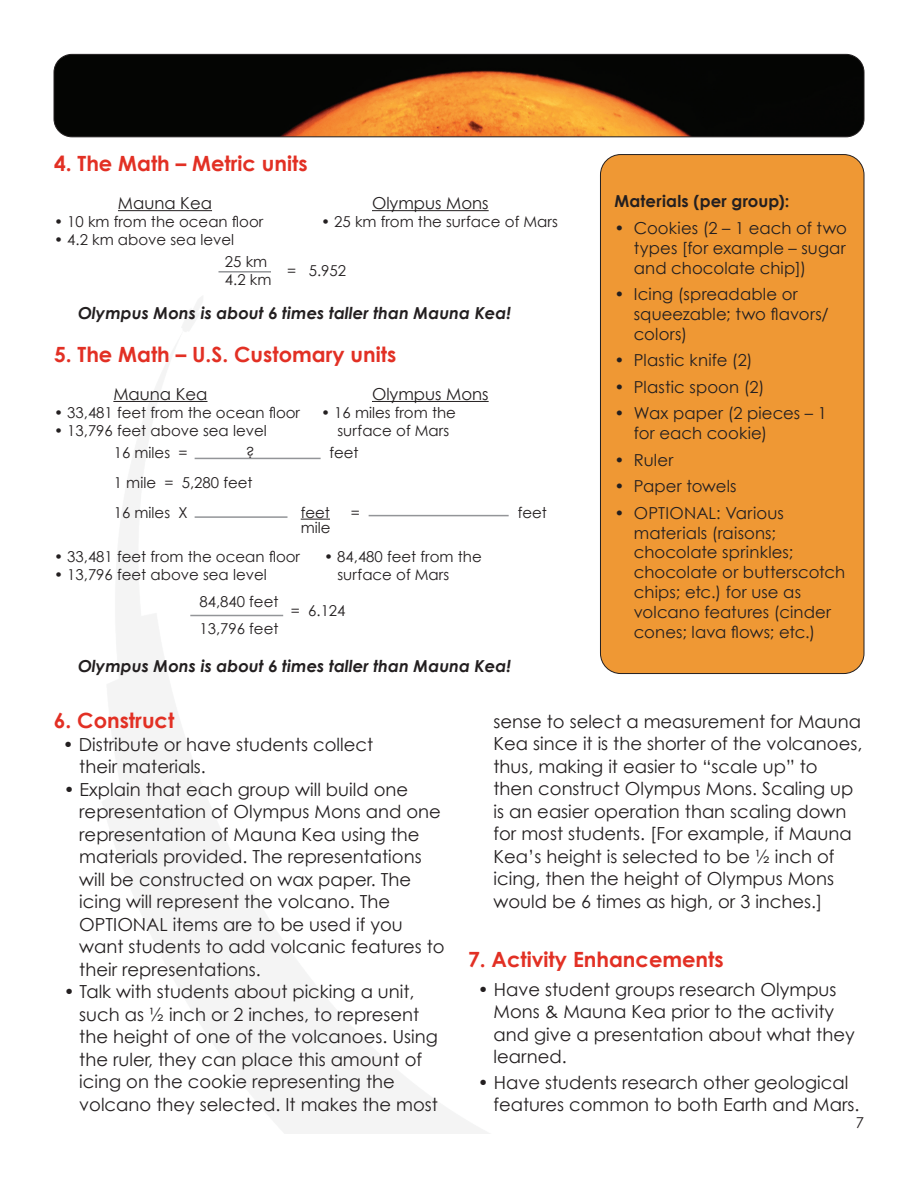
<style>
.page{position:relative;width:918px;height:1188px;background:#fff}
.page>*{position:absolute;margin:0;border:0;box-sizing:border-box;transform-origin:0 0}
.t1{font:700 21px "Century Gothic";color:#e23024}
.t2{font:18px/22.5px "Century Gothic";color:#231f20}
.t3{font:16.5px/19.8px "Century Gothic";letter-spacing:.005em;color:#231f20}
.t4{font:italic 700 16.5px "Century Gothic";color:#231f20}
.t5{font:700 16.5px "Century Gothic";letter-spacing:.015em;color:#231f20}
.t6{font:15px/30px "Century Gothic";color:#231f20}
</style>
<div class="page">
<hr style="left:118px;top:210px;width:94px;height:1px;background:#231f20">
<hr style="left:372px;top:210px;width:117px;height:1px;background:#231f20">
<hr style="left:113px;top:401px;width:94px;height:1px;background:#231f20">
<hr style="left:372px;top:401px;width:117px;height:1px;background:#231f20">
<hr style="left:219px;top:271px;width:52px;height:2px;background:#939598">
<svg style="left:301px;top:519px;width:29px;height:1px"></svg>
<hr style="left:195px;top:458px;width:126px;height:1px;background:#939598">
<hr style="left:195px;top:516px;width:93px;height:2px;background:#939598">
<hr style="left:369px;top:515px;width:140px;height:1px;background:#939598">
<hr style="left:190px;top:615px;width:93px;height:1px;background:#939598">
<div style="left:600px;top:155px;width:264px;height:519px;background:#ef9834;border-radius:20px"></div>
<div style="left:600px;top:154px;width:264px;height:520px;border:1px solid #231f20;border-radius:20px"></div>
<img style="left:54px;top:54px;width:810px;height:83px">
<div style="left:54px;top:54px;width:810px;height:83px;border:1px solid #231f20;border-radius:18px"></div>
<p class="t1" style="left:54px;top:150px;width:255px">4. The Math – Metric units</p>
<p class="t3" style="left:118px;top:193px;width:96px">Mauna Kea</p>
<p class="t3" style="left:372px;top:193px;width:118px">Olympus Mons</p>
<p class="t6" style="left:54px;top:206px;width:211px">• 10 km from the ocean floor</p>
<p class="t6" style="left:321px;top:206px;width:238px">• 25 km from the surface of Mars</p>
<p class="t6" style="left:54px;top:224px;width:182px">• 4.2 km above sea level</p>
<p class="t5" style="left:614px;top:191px;width:177px">Materials (per group):</p>
<p class="t3" style="left:634px;top:218px;width:215px;text-align:justify;text-indent:-20px">• Cookies (2 – 1 each of two types [for example – sugar and chocolate chip])</p>
<p class="t3" style="left:634px;top:284px;width:196px;text-indent:-20px">• Icing (spreadable or squeezable; two flavors/ colors)</p>
<p class="t3" style="left:614px;top:350px;width:140px">• Plastic knife (2)</p>
<p class="t3" style="left:614px;top:377px;width:152px">• Plastic spoon (2)</p>
<p class="t3" style="left:634px;top:403px;width:194px;text-indent:-20px">• Wax paper (2 pieces – 1 for each cookie)</p>
<p class="t3" style="left:614px;top:450px;width:61px">• Ruler</p>
<p class="t3" style="left:614px;top:476px;width:124px">• Paper towels</p>
<p class="t3" style="left:634px;top:503px;width:213px;text-indent:-20px">• OPTIONAL: Various materials (raisons; chocolate sprinkles; chocolate or butterscotch chips; etc.) for use as volcano features (cinder cones; lava flows; etc.)</p>
<p class="t6" style="left:225px;top:247px;width:44px">25 km</p>
<p class="t6" style="left:287px;top:256px;width:60px">= 5.952</p>
<p class="t6" style="left:225px;top:265px;width:48px">4.2 km</p>
<p class="t4" style="left:78px;top:302px;width:434px">Olympus Mons is about 6 times taller than Mauna Kea!</p>
<p class="t1" style="left:54px;top:341px;width:344px">5. The Math – U.S. Customary units</p>
<p class="t3" style="left:113px;top:384px;width:96px">Mauna Kea</p>
<p class="t3" style="left:372px;top:384px;width:118px">Olympus Mons</p>
<p class="t6" style="left:54px;top:397px;width:248px">• 33,481 feet from the ocean floor</p>
<p class="t6" style="left:321px;top:397px;width:137px">• 16 miles from the</p>
<p class="t6" style="left:54px;top:415px;width:214px">• 13,796 feet above sea level</p>
<p class="t6" style="left:337px;top:415px;width:113px">surface of Mars</p>
<p class="t6" style="left:114px;top:437px;width:75px">16 miles =</p>
<p class="t6" style="left:246px;top:437px;width:10px">?</p>
<p class="t6" style="left:329px;top:437px;width:31px">feet</p>
<p class="t6" style="left:114px;top:467px;width:140px">1 mile = 5,280 feet<br>16 miles X</p>
<p class="t6" style="left:301px;top:497px;width:31px">feet</p>
<p class="t6" style="left:351px;top:497px;width:11px">=</p>
<p class="t6" style="left:518px;top:497px;width:31px">feet</p>
<p class="t6" style="left:301px;top:512px;width:31px">mile</p>
<p class="t6" style="left:54px;top:541px;width:248px">• 33,481 feet from the ocean floor</p>
<p class="t6" style="left:324px;top:541px;width:159px">• 84,480 feet from the</p>
<p class="t6" style="left:54px;top:559px;width:214px">• 13,796 feet above sea level</p>
<p class="t6" style="left:337px;top:559px;width:113px">surface of Mars</p>
<p class="t6" style="left:199px;top:586px;width:81px">84,840 feet</p>
<p class="t6" style="left:291px;top:595px;width:56px">= 6.124</p>
<p class="t6" style="left:199px;top:613px;width:81px">13,796 feet</p>
<p class="t4" style="left:78px;top:655px;width:434px">Olympus Mons is about 6 times taller than Mauna Kea!</p>
<p class="t1" style="left:54px;top:708px;width:122px">6. Construct</p>
<p class="t2" style="left:79px;top:733px;width:295px;text-indent:-16px">• Distribute or have students collect their materials.</p>
<p class="t2" style="left:79px;top:778px;width:367px;text-indent:-16px">• Explain that each group will build one representation of Olympus Mons and one representation of Mauna Kea using the materials provided. The representations will be constructed on wax paper. The icing will represent the volcano. The OPTIONAL items are to be used if you want students to add volcanic features to their representations.</p>
<p class="t2" style="left:79px;top:980px;width:360px;text-indent:-16px">• Talk with students about picking a unit, such as ½ inch or 2 inches, to represent the height of one of the volcanoes. Using the ruler, they can place this amount of icing on the cookie representing the volcano they selected. It makes the most</p>
<p class="t2" style="left:494px;top:709px;width:370px">sense to select a measurement for Mauna Kea since it is the shorter of the volcanoes, thus, making it easier to “scale up” to<br>then construct Olympus Mons. Scaling up is an easier operation than scaling down for most students. [For example, if Mauna Kea’s height is selected to be ½ inch of icing, then the height of Olympus Mons would be 6 times as high, or 3 inches.]</p>
<p class="t1" style="left:468px;top:946px;width:257px">7. Activity Enhancements</p>
<p class="t2" style="left:494px;top:978px;width:363px;text-indent:-16px">• Have student groups research Olympus<br>Mons &amp; Mauna Kea prior to the activity and give a presentation about what they learned.</p>
<p class="t2" style="left:494px;top:1071px;width:367px;text-indent:-16px">• Have students research other geological features common to both Earth and Mars.</p>
<p class="t6" style="left:856px;top:1108px;width:10px">7</p>
</div>
